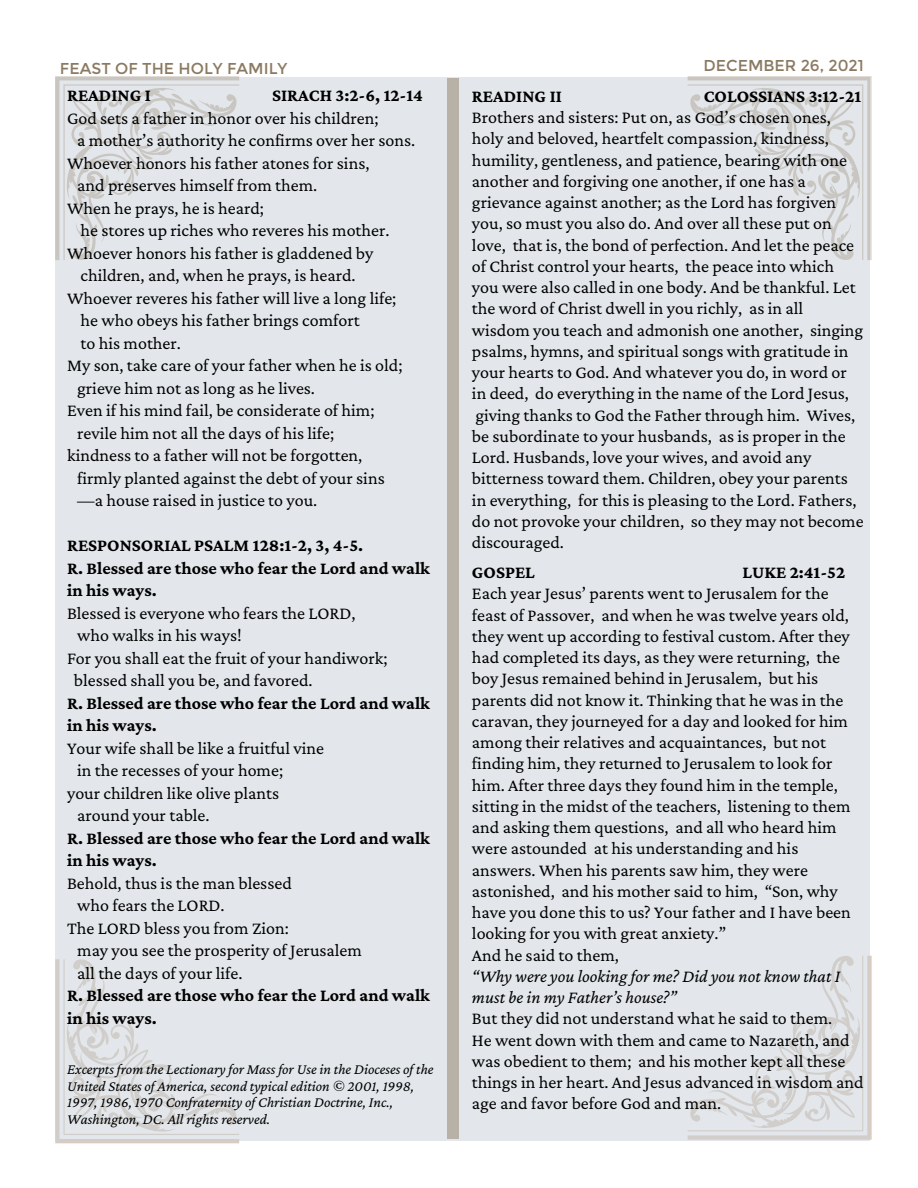
<style>
.page{position:relative;width:918px;height:1188px;background:#fff}
.page>*{position:absolute;margin:0;border:0;box-sizing:border-box;transform-origin:0 0}
.t1{font:18px/21.3px "Crimson Pro";color:#000}
.t2{font:700 18px/22.5px "Crimson Pro";color:#000}
.t3{font:italic 18px/21.3px "Crimson Pro";color:#000}
.t4{font:15.75px "Montserrat";color:#8b7a62}
.t5{font:italic 15px/16.8px "Crimson Pro";color:#000}
</style>
<div class="page">
<div style="left:56px;top:78px;width:814px;height:1063px;background:#e3e7eb"></div>
<svg style="left:55px;top:76px;width:184px;height:184px"></svg>
<div style="left:448px;top:78px;width:11px;height:1060px;background:#b7b1a7"></div>
<svg style="left:688px;top:76px;width:184px;height:184px"></svg>
<p class="t4" style="left:60px;top:58px;width:229px">FEAST OF THE HOLY FAMILY</p>
<p class="t4" style="left:704px;top:55px;width:162px">DECEMBER 26, 2021</p>
<p class="t2" style="left:67px;top:84px;width:85px">READING I</p>
<p class="t2" style="left:272px;top:84px;width:152px">SIRACH 3:2-6, 12-14</p>
<p class="t1" style="left:67px;top:107px;width:313px">God sets a father in honor over his children;</p>
<p class="t1" style="left:77px;top:130px;width:340px">a mother’s authority he confirms over her sons.</p>
<p class="t1" style="left:67px;top:152px;width:304px">Whoever honors his father atones for sins,</p>
<p class="t1" style="left:77px;top:175px;width:242px">and preserves himself from them.</p>
<p class="t1" style="left:67px;top:197px;width:198px">When he prays, he is heard;</p>
<p class="t1" style="left:81px;top:220px;width:311px">he stores up riches who reveres his mother.</p>
<p class="t1" style="left:67px;top:242px;width:308px">Whoever honors his father is gladdened by</p>
<p class="t1" style="left:81px;top:265px;width:277px">children, and, when he prays, is heard.</p>
<p class="t1" style="left:67px;top:287px;width:331px">Whoever reveres his father will live a long life;</p>
<p class="t1" style="left:81px;top:310px;width:281px">he who obeys his father brings comfort</p>
<p class="t1" style="left:81px;top:332px;width:102px">to his mother.</p>
<p class="t1" style="left:67px;top:355px;width:337px">My son, take care of your father when he is old;</p>
<p class="t1" style="left:77px;top:377px;width:239px">grieve him not as long as he lives.</p>
<p class="t1" style="left:67px;top:400px;width:309px">Even if his mind fail, be considerate of him;</p>
<p class="t1" style="left:77px;top:422px;width:258px">revile him not all the days of his life;</p>
<p class="t1" style="left:67px;top:445px;width:297px">kindness to a father will not be forgotten,</p>
<p class="t1" style="left:77px;top:467px;width:309px">firmly planted against the debt of your sins</p>
<p class="t1" style="left:77px;top:490px;width:242px">—a house raised in justice to you.</p>
<p class="t2" style="left:67px;top:534px;width:298px">RESPONSORIAL PSALM 128:1-2, 3, 4-5.</p>
<p class="t2" style="left:67px;top:557px;width:364px">R. Blessed are those who fear the Lord and walk in his ways.</p>
<p class="t1" style="left:67px;top:602px;width:290px">Blessed is everyone who fears the LORD,</p>
<p class="t1" style="left:77px;top:625px;width:166px">who walks in his ways!</p>
<p class="t1" style="left:67px;top:647px;width:322px">For you shall eat the fruit of your handiwork;</p>
<p class="t1" style="left:74px;top:670px;width:240px">blessed shall you be, and favored.</p>
<p class="t2" style="left:67px;top:692px;width:364px">R. Blessed are those who fear the Lord and walk in his ways.</p>
<p class="t1" style="left:67px;top:737px;width:258px">Your wife shall be like a fruitful vine</p>
<p class="t1" style="left:77px;top:760px;width:207px">in the recesses of your home;</p>
<p class="t1" style="left:67px;top:782px;width:214px">your children like olive plants</p>
<p class="t1" style="left:77px;top:805px;width:134px">around your table.</p>
<p class="t2" style="left:67px;top:827px;width:364px">R. Blessed are those who fear the Lord and walk in his ways.</p>
<p class="t1" style="left:67px;top:872px;width:226px">Behold, thus is the man blessed</p>
<p class="t1" style="left:77px;top:895px;width:149px">who fears the LORD.</p>
<p class="t1" style="left:67px;top:917px;width:223px">The LORD bless you from Zion:</p>
<p class="t1" style="left:77px;top:940px;width:286px">may you see the prosperity of Jerusalem</p>
<p class="t1" style="left:77px;top:962px;width:167px">all the days of your life.</p>
<p class="t2" style="left:67px;top:984px;width:364px">R. Blessed are those who fear the Lord and walk in his ways.</p>
<p class="t5" style="left:67px;top:1060px;width:368px">Excerpts from the Lectionary for Mass for Use in the Dioceses of the United States of America, second typical edition © 2001, 1998, 1997, 1986, 1970 Confraternity of Christian Doctrine, Inc., Washington, DC. All rights reserved.</p>
<p class="t2" style="left:472px;top:85px;width:91px">READING II</p>
<p class="t2" style="left:704px;top:85px;width:159px">COLOSSIANS 3:12-21</p>
<p class="t1" style="left:472px;top:106px;width:393px">Brothers and sisters: Put on, as God’s chosen ones, holy and beloved, heartfelt compassion, kindness, humility, gentleness, and patience, bearing with one another and forgiving one another, if one has a grievance against another; as the Lord has forgiven you, so must you also do. And over all these put on love, that is, the bond of perfection. And let the peace of Christ control your hearts, the peace into which you were also called in one body. And be thankful. Let the word of Christ dwell in you richly, as in all wisdom you teach and admonish one another, singing psalms, hymns, and spiritual songs with gratitude in your hearts to God. And whatever you do, in word or in deed, do everything in the name of the Lord Jesus, giving thanks to God the Father through him. Wives, be subordinate to your husbands, as is proper in the Lord. Husbands, love your wives, and avoid any bitterness toward them. Children, obey your parents in everything, for this is pleasing to the Lord. Fathers, do not provoke your children, so they may not become discouraged.</p>
<p class="t2" style="left:472px;top:561px;width:64px">GOSPEL</p>
<p class="t2" style="left:743px;top:561px;width:104px">LUKE 2:41-52</p>
<p class="t1" style="left:472px;top:583px;width:378px">Each year Jesus’ parents went to Jerusalem for the feast of Passover, and when he was twelve years old,</p>
<p class="t1" style="left:472px;top:625px;width:379px">they went up according to festival custom. After they had completed its days, as they were returning, the boy Jesus remained behind in Jerusalem, but his parents did not know it. Thinking that he was in the caravan, they journeyed for a day and looked for him among their relatives and acquaintances, but not finding him, they returned to Jerusalem to look for him. After three days they found him in the temple,</p>
<p class="t1" style="left:472px;top:795px;width:380px">sitting in the midst of the teachers, listening to them and asking them questions, and all who heard him were astounded at his understanding and his answers. When his parents saw him, they were astonished, and his mother said to him, “Son, why have you done this to us? Your father and I have been looking for you with great anxiety.”</p>
<p class="t1" style="left:472px;top:944px;width:148px">And he said to them,</p>
<p class="t3" style="left:472px;top:965px;width:370px">“Why were you looking for me? Did you not know that I must be in my Father’s house?”</p>
<p class="t1" style="left:472px;top:1008px;width:362px">But they did not understand what he said to them.</p>
<p class="t1" style="left:472px;top:1029px;width:393px">He went down with them and came to Nazareth, and was obedient to them; and his mother kept all these things in her heart. And Jesus advanced in wisdom and age and favor before God and man.</p>
</div>
